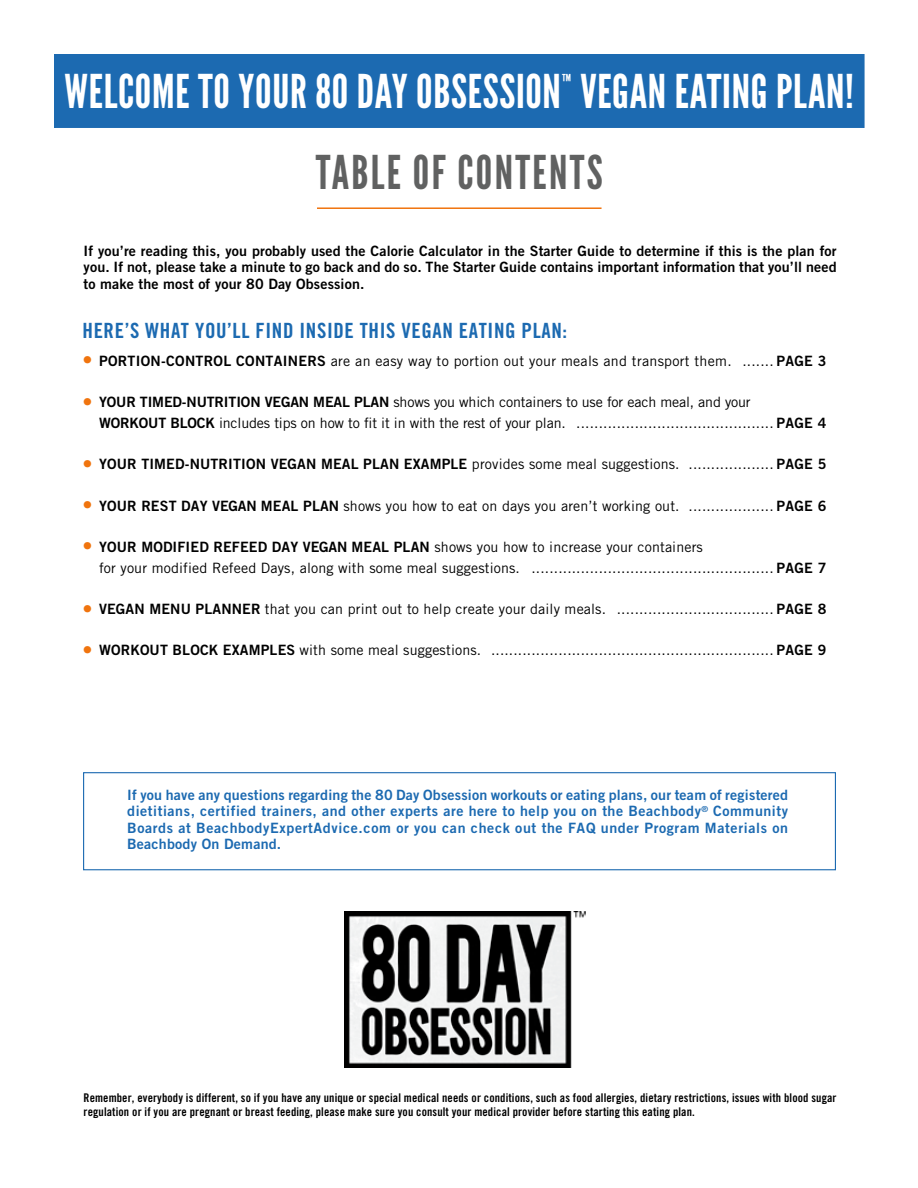
<style>
.page{position:relative;width:918px;height:1188px;background:#fff}
.page>*{position:absolute;margin:0;border:0;box-sizing:border-box;transform-origin:0 0}
.t1{font:46.5px "League Gothic";letter-spacing:.015em;color:#fff}
.t2{font:46.5px "League Gothic";letter-spacing:.05em;color:#606161}
.t3{font:21px "Trade Gothic Bold Condensed No.";letter-spacing:.03em;color:#1c6ab1}
.t4{font:500 14.25px/21px "Trade Gothic";letter-spacing:.01em;color:#000}
.t5{font:14.25px/16.5px "Trade Gothic Bold Two";letter-spacing:.045em;color:#1c6ab1;text-align:justify}
.t6{font:14.25px/16.5px "Trade Gothic Bold Two";letter-spacing:.01em;color:#000;text-align:justify}
.t7{font:500 14.25px/21px "Trade Gothic";letter-spacing:-.01em;color:#000}
.t8{font:12px/13.5px "Trade Gothic Bold Condensed No.";letter-spacing:.01em;color:#000}
.s1{font-family:"Trade Gothic Bold Two";font-weight:400;font-size:20.25px;color:#f0740e}
.s2{font-family:"Trade Gothic Bold Two";font-weight:400}
</style>
<div class="page">
<div style="left:55px;top:55px;width:809px;height:72px;background:#1c6ab1"></div>
<div style="left:54px;top:54px;width:811px;height:74px;border:1px solid #1c6ab1"></div>
<div style="left:83px;top:772px;width:753px;height:98px;background:#fff;border:1px solid #1c6ab1"></div>
<hr style="left:317px;top:207px;width:285px;height:2px;background:#f0740e">
<img style="left:344px;top:911px;width:242px;height:157px">
<h1 class="t1" style="left:65px;top:64px;width:791px">WELCOME TO YOUR 80 DAY OBSESSION<sup>™</sup> VEGAN EATING PLAN!</h1>
<h1 class="t2" style="left:316px;top:144px;width:288px">TABLE OF CONTENTS</h1>
<p class="t6" style="left:84px;top:242px;width:754px">If you’re reading this, you probably used the Calorie Calculator in the Starter Guide to determine if this is the plan for you. If not, please take a minute to go back and do so. The Starter Guide contains important information that you’ll need to make the most of your 80 Day Obsession.</p>
<h2 class="t3" style="left:83px;top:318px;width:486px">HERE’S WHAT YOU’LL FIND INSIDE THIS VEGAN EATING PLAN:</h2>
<p class="t4" style="left:83px;top:350px;width:746px"><span class="s1">•</span> <span class="s2">PORTION-CONTROL CONTAINERS</span> are an easy way to portion out your meals and transport them. ....... <span class="s2">PAGE 3</span></p>
<p class="t7" style="left:99px;top:391px;width:729px;text-indent:-17px"><span class="s1">•</span> <span class="s2">YOUR TIMED-NUTRITION VEGAN MEAL PLAN</span> shows you which containers to use for each meal, and your<br><span class="s2">WORKOUT BLOCK</span> includes tips on how to fit it in with the rest of your plan. ............................................ <span class="s2">PAGE 4</span></p>
<p class="t4" style="left:83px;top:454px;width:746px"><span class="s1">•</span> <span class="s2">YOUR TIMED-NUTRITION VEGAN MEAL PLAN EXAMPLE</span> provides some meal suggestions. ................... <span class="s2">PAGE 5</span></p>
<p class="t4" style="left:83px;top:495px;width:746px"><span class="s1">•</span> <span class="s2">YOUR REST DAY VEGAN MEAL PLAN</span> shows you how to eat on days you aren’t working out. ................... <span class="s2">PAGE 6</span></p>
<p class="t4" style="left:99px;top:536px;width:729px;text-indent:-17px"><span class="s1">•</span> <span class="s2">YOUR MODIFIED REFEED DAY VEGAN MEAL PLAN</span> shows you how to increase your containers<br>for your modified Refeed Days, along with some meal suggestions. ...................................................... <span class="s2">PAGE 7</span></p>
<p class="t4" style="left:83px;top:598px;width:746px"><span class="s1">•</span> <span class="s2">VEGAN MENU PLANNER</span> that you can print out to help create your daily meals. ................................... <span class="s2">PAGE 8</span></p>
<p class="t4" style="left:83px;top:640px;width:746px"><span class="s1">•</span> <span class="s2">WORKOUT BLOCK EXAMPLES</span> with some meal suggestions. ............................................................... <span class="s2">PAGE 9</span></p>
<p class="t5" style="left:127px;top:786px;width:663px">If you have any questions regarding the 80 Day Obsession workouts or eating plans, our team of registered dietitians, certified trainers, and other experts are here to help you on the Beachbody<sup>®</sup> Community Boards at BeachbodyExpertAdvice.com or you can check out the FAQ under Program Materials on Beachbody On Demand.</p>
<p class="t8" style="left:84px;top:1091px;width:754px">Remember, everybody is different, so if you have any unique or special medical needs or conditions, such as food allergies, dietary restrictions, issues with blood sugar regulation or if you are pregnant or breast feeding, please make sure you consult your medical provider before starting this eating plan.</p>
</div>
